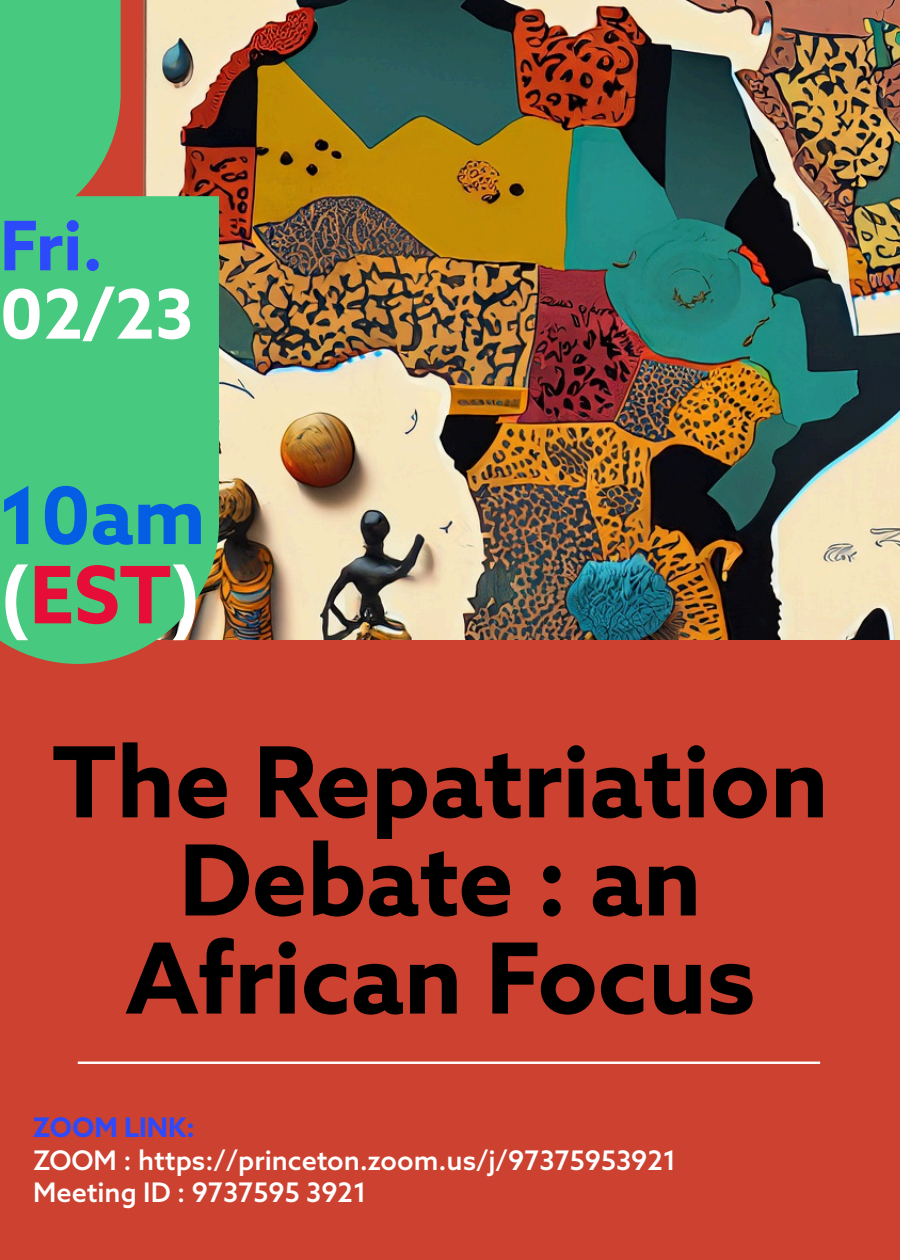
<style>
.page{position:relative;width:900px;height:1260px;background:#cc412f}
.page>*{position:absolute;margin:0;border:0;box-sizing:border-box;transform-origin:0 0}
.t1{font:700 98px/98px "Azo Sans";color:#000;text-align:center}
.t2{font:700 79.25px/79.2px "Azo Sans";color:#055de3}
.t3{font:700 68.25px "Azo Sans";color:#fff}
.t4{font:700 68.25px "Azo Sans";color:#2d4afa}
.t5{font:500 27px/32.5px "Azo Sans";color:#fff}
.t6{font:700 27px "Azo Sans";color:#2d4afa}
.s1{color:#fff}
.s2{color:#e60e39}
</style>
<div class="page">
<img style="left:143px;top:0;width:757px;height:640px">
<div style="left:0;top:196px;width:219px;height:468px;background:#47c980"></div>
<div style="left:0;top:0;width:121px;height:234px;background:#47c980"></div>
<hr style="left:78px;top:1062px;width:742px;height:2px;background:#fff">
<h3 class="t4" style="left:0;top:201px;width:105px">Fri.</h3>
<h3 class="t3" style="left:0;top:270px;width:195px">02/23</h3>
<h2 class="t2" style="left:0;top:475px;width:207px">10am <span class="s1">(</span><span class="s2">EST</span><span class="s1">)</span></h2>
<h1 class="t1" style="left:52px;top:732px;width:778px">The Repatriation<br>Debate : an<br>African Focus</h1>
<p class="t6" style="left:33px;top:1110px;width:163px">ZOOM LINK:</p>
<p class="t5" style="left:33px;top:1143px;width:645px">ZOOM : https://princeton.zoom.us/j/97375953921<br>Meeting ID : 9737595 3921</p>
</div>
